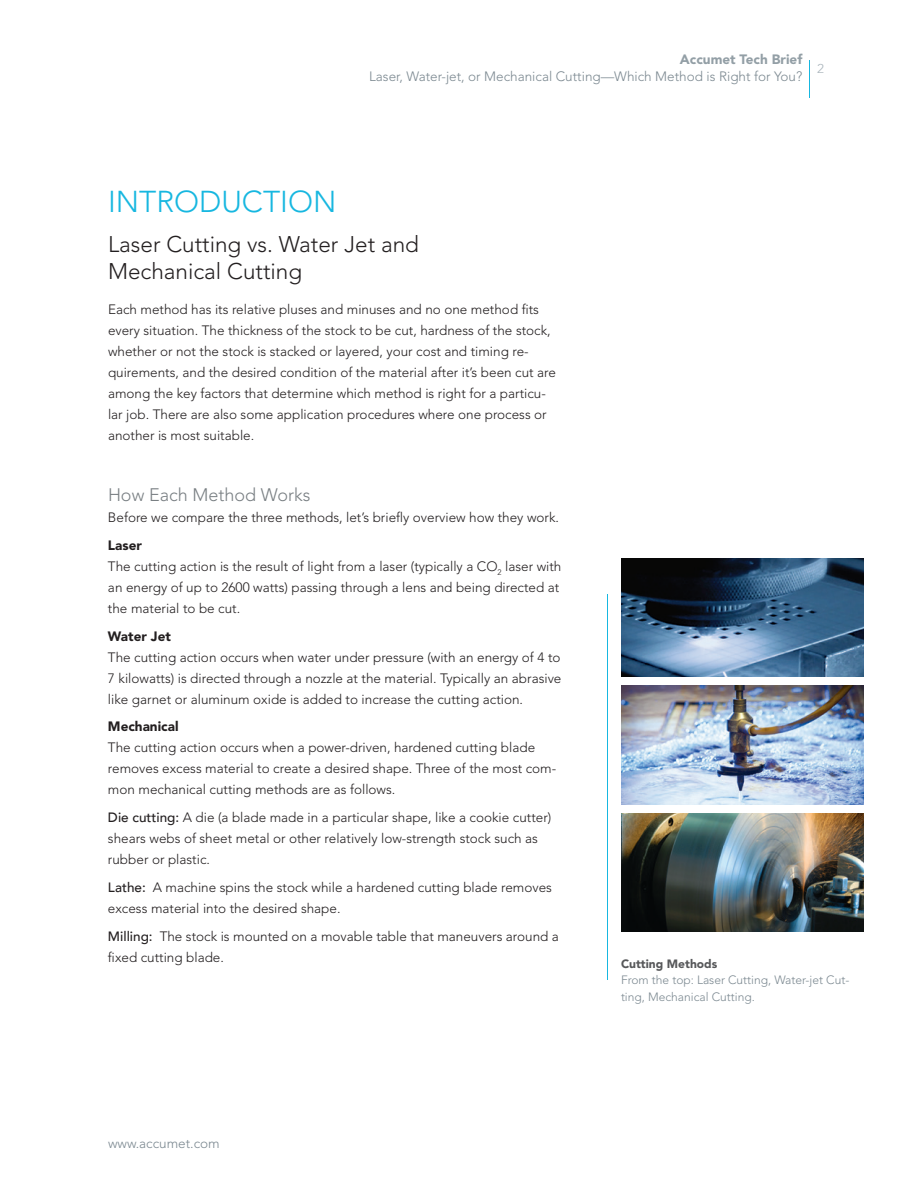
<style>
.page{position:relative;width:918px;height:1188px;background:#fff}
.page>*{position:absolute;margin:0;border:0;box-sizing:border-box;transform-origin:0 0}
.t1{font:300 30px "Avenir LT Std";color:#17b7e0}
.t2{font:300 22.5px/27px "Avenir LT Std";color:#231f20}
.t3{font:300 18px "Avenir LT Std";color:#797f83}
.t4{font:300 13.5px/21px "Avenir LT Std";color:#231f20}
.t5{font:300 13.5px "Avenir LT Std";color:#7c8991}
.t6{font:900 13.5px "Avenir LT Std";color:#231f20}
.t7{font:900 13.5px "Avenir LT Std";color:#939fa6}
.t8{font:300 12.75px "Avenir LT Std";color:#aab5bc;scale:1.05 1}
.t9{font:300 12px/16.5px "Avenir LT Std";color:#7c8991}
.t10{font:900 12px "Avenir LT Std";color:#57585a}
.s1{font-weight:900}
.s2{font-family:"Avenir";font-weight:500}
</style>
<div class="page">
<hr style="left:809px;top:60px;width:1px;height:37px;background:#17b7e0">
<img style="left:621px;top:813px;width:243px;height:119px">
<img style="left:621px;top:686px;width:243px;height:118px">
<img style="left:621px;top:558px;width:243px;height:119px">
<hr style="left:608px;top:594px;width:1px;height:385px;background:#17b7e0">
<p class="t7" style="left:680px;top:52px;width:124px">Accumet Tech Brief</p>
<p class="t5" style="left:369px;top:68px;width:435px">Laser, Water-jet, or Mechanical Cutting—Which Method is Right for You?</p>
<p class="t8" style="left:817px;top:62px;width:8px">2</p>
<h1 class="t1" style="left:108px;top:184px;width:230px">INTRODUCTION</h1>
<h2 class="t2" style="left:108px;top:231px;width:312px">Laser Cutting vs. Water Jet and<br>Mechanical Cutting</h2>
<p class="t4" style="left:108px;top:299px;width:449px">Each method has its relative pluses and minuses and no one method fits every situation. The thickness of the stock to be cut, hardness of the stock, whether or not the stock is stacked or layered, your cost and timing re&shy;quirements, and the desired condition of the material after it’s been cut are among the key factors that determine which method is right for a particu&shy;lar job. There are also some application procedures where one process or another is most suitable.</p>
<h3 class="t3" style="left:108px;top:484px;width:204px">How Each Method Works</h3>
<p class="t4" style="left:108px;top:507px;width:453px">Before we compare the three methods, let’s briefly overview how they work.</p>
<p class="t4" style="left:108px;top:535px;width:455px"><span class="s1">Laser<br></span>The cutting action is the result of light from a laser (typically a CO<sub>2</sub> laser with an energy of up to 2600 watts) passing through a lens and being directed at the material to be cut.</p>
<p class="t6" style="left:108px;top:628px;width:64px">Water Jet</p>
<p class="t4" style="left:108px;top:647px;width:455px;text-align:justify">The cutting action occurs when water under pressure (with an energy of 4 to 7 kilowatts) is directed through a nozzle at the material. Typically an abrasive like garnet or aluminum oxide is added to increase the cutting action.</p>
<p class="t6" style="left:108px;top:719px;width:72px">Mechanical</p>
<p class="t4" style="left:108px;top:737px;width:450px">The cutting action occurs when a power-driven, hardened cutting blade removes excess material to create a desired shape. Three of the most com&shy;mon mechanical cutting methods are as follows.</p>
<p class="t4" style="left:108px;top:807px;width:445px"><span class="s2">Die cutting:</span> A die (a blade made in a particular shape, like a cookie cutter) shears webs of sheet metal or other relatively low-strength stock such as rubber or plastic.</p>
<p class="t4" style="left:108px;top:877px;width:445px"><span class="s2">Lathe:</span> A machine spins the stock while a hardened cutting blade removes excess material into the desired shape.</p>
<p class="t4" style="left:108px;top:926px;width:452px"><span class="s2">Milling:</span> The stock is mounted on a movable table that maneuvers around a fixed cutting blade.</p>
<p class="t5" style="left:108px;top:1135px;width:113px">www.accumet.com</p>
<p class="t10" style="left:621px;top:956px;width:98px">Cutting Methods</p>
<p class="t9" style="left:621px;top:972px;width:230px">From the top: Laser Cutting, Water-jet Cut&shy;ting, Mechanical Cutting.</p>
</div>
